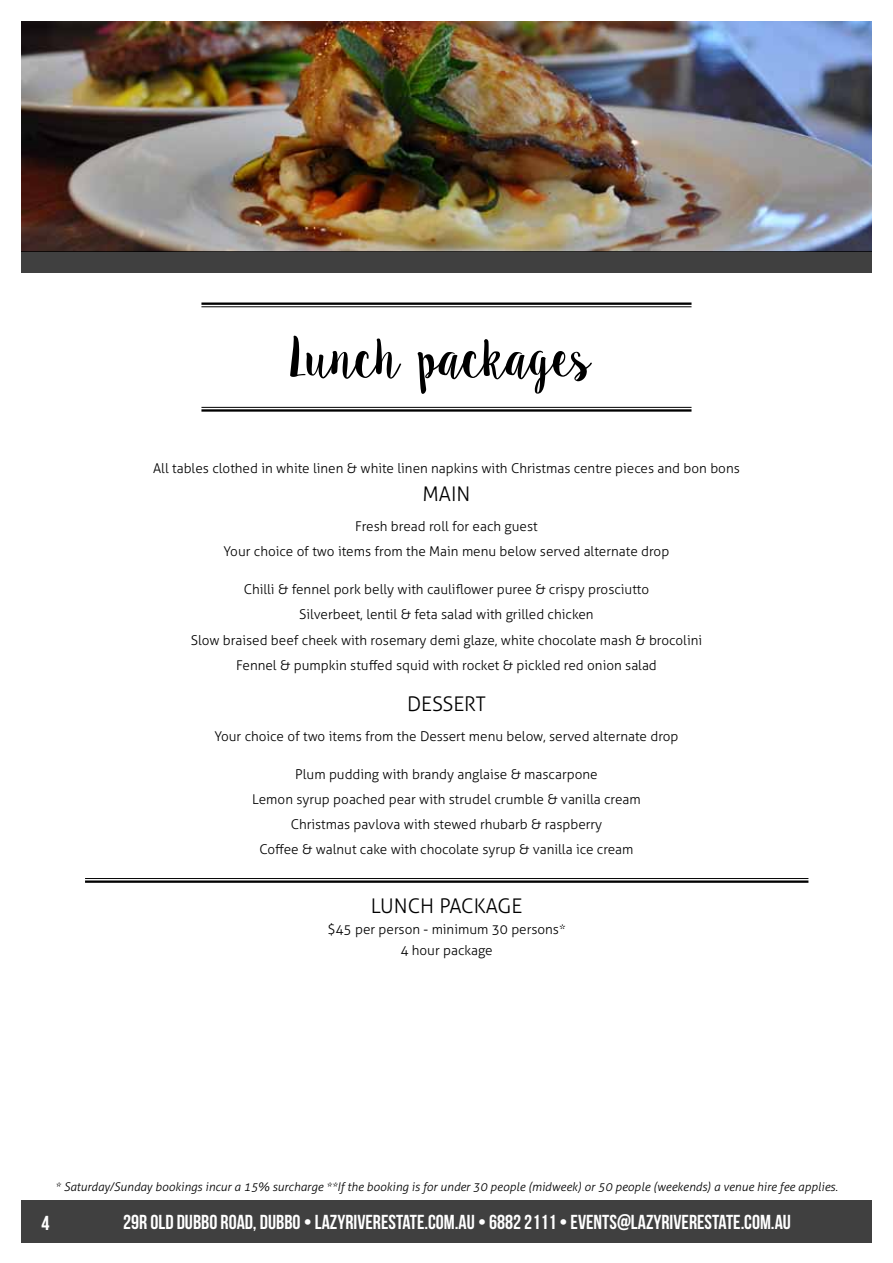
<style>
.page{position:relative;width:893px;height:1263px;background:#fff}
.page>*{position:absolute;margin:0;border:0;box-sizing:border-box;transform-origin:0 0}
.t1{font:52.5px "Sweet Pea";letter-spacing:-.06em;color:#000}
.t2{font:20.25px "Bebas Neue";color:#fff}
.t3{font:300 20.25px "Aller";color:#000}
.t4{font:300 13.5px/25.2px "Aller";color:#000;text-align:center}
.t5{font:italic 300 12px "Aller";color:#000}
</style>
<div class="page">
<div style="left:21px;top:1200px;width:851px;height:43px;background:#404040"></div>
<hr style="left:85px;top:880px;width:723px;height:3px;background:#000">
<hr style="left:85px;top:878px;width:723px;height:1px;background:#000">
<hr style="left:201px;top:409px;width:490px;height:3px;background:#000">
<hr style="left:201px;top:407px;width:490px;height:1px;background:#000">
<hr style="left:201px;top:302px;width:490px;height:3px;background:#000">
<hr style="left:201px;top:306px;width:490px;height:1px;background:#000">
<img style="left:21px;top:21px;width:851px;height:230px">
<div style="left:21px;top:251px;width:851px;height:22px;background:#404040"></div>
<h1 class="t1" style="left:289px;top:327px;width:305px">Lunch packages</h1>
<p class="t4" style="left:153px;top:455px;width:588px">All tables clothed in white linen &amp; white linen napkins with Christmas centre pieces and bon bons</p>
<h2 class="t3" style="left:422px;top:482px;width:50px">Main</h2>
<p class="t4" style="left:224px;top:513px;width:447px">Fresh bread roll for each guest<br>Your choice of two items from the Main menu below served alternate drop</p>
<p class="t4" style="left:191px;top:577px;width:513px">Chilli &amp; fennel pork belly with cauliflower puree &amp; crispy prosciutto<br>Silverbeet, lentil &amp; feta salad with grilled chicken<br>Slow braised beef cheek with rosemary demi glaze, white chocolate mash &amp; brocolini Fennel &amp; pumpkin stuffed squid with rocket &amp; pickled red onion salad</p>
<h2 class="t3" style="left:407px;top:692px;width:80px">Dessert</h2>
<p class="t4" style="left:214px;top:723px;width:466px">Your choice of two items from the Dessert menu below, served alternate drop</p>
<p class="t4" style="left:252px;top:761px;width:390px">Plum pudding with brandy anglaise &amp; mascarpone<br>Lemon syrup poached pear with strudel crumble &amp; vanilla cream Christmas pavlova with stewed rhubarb &amp; raspberry<br>Coffee &amp; walnut cake with chocolate syrup &amp; vanilla ice cream</p>
<h2 class="t3" style="left:371px;top:893px;width:150px">Lunch package</h2>
<p class="t4" style="left:327px;top:918px;width:240px;line-height:21px">$45 per person - minimum 30 persons*<br>4 hour package</p>
<p class="t5" style="left:55px;top:1179px;width:784px">* Saturday/Sunday bookings incur a 15% surcharge **If the booking is for under 30 people (midweek) or 50 people (weekends) a venue hire fee applies.</p>
<h2 class="t2" style="left:42px;top:1212px;width:10px">4</h2>
<h2 class="t2" style="left:123px;top:1211px;width:669px">29R OLD DUBBO ROAD, DUBBO • LAZYRIVERESTATE.COM.AU • 6882 2111 • EVENTS@LAZYRIVERESTATE.COM.AU</h2>
</div>
